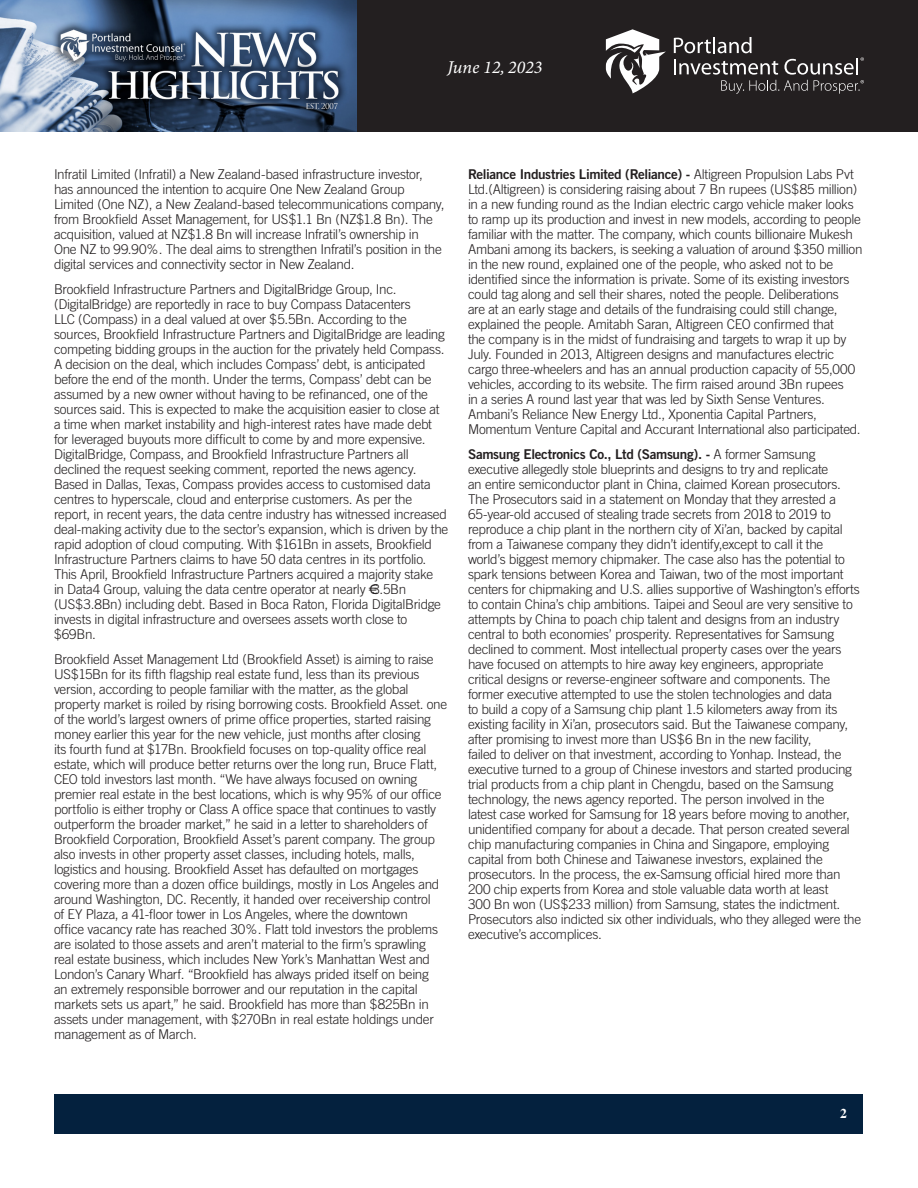
<style>
.page{position:relative;width:918px;height:1188px;background:#fff}
.page>*{position:absolute;margin:0;border:0;box-sizing:border-box;transform-origin:0 0}
.t1{font:italic 18px "Minion Variable Concept";color:#fff}
.Article_-_Body{font:300 13.5px/15px "Trade Gothic";letter-spacing:-.02em;color:#231f20}
.t2{font:700 13.5px "Times";color:#fff}
.s1{font-family:"Trade Gothic Bold Two";font-weight:400}
</style>
<div class="page">
<div style="left:356px;top:0;width:562px;height:132px;background:#231f20"></div>
<img style="left:0;top:0;width:356px;height:132px">
<svg style="left:674px;top:37px;width:190px;height:57px"></svg>
<svg style="left:606px;top:29px;width:60px;height:64px"></svg>
<div style="left:55px;top:1094px;width:808px;height:39px;background:#04213e"></div>
<h1 class="t1" style="left:447px;top:55px;width:97px">June 12, 2023</h1>
<p class="Article_-_Body" style="left:54px;top:167px;width:392px">Infratil Limited (Infratil) a New Zealand-based infrastructure investor, has announced the intention to acquire One New Zealand Group Limited (One NZ), a New Zealand-based telecommunications company, from Brookfield Asset Management, for US$1.1 Bn (NZ$1.8 Bn). The acquisition, valued at NZ$1.8 Bn will increase Infratil’s ownership in One NZ to 99.90%. The deal aims to strengthen Infratil’s position in the digital services and connectivity sector in New Zealand.</p>
<p class="Article_-_Body" style="left:54px;top:281px;width:396px">Brookfield Infrastructure Partners and DigitalBridge Group, Inc. (DigitalBridge) are reportedly in race to buy Compass Datacenters<br>LLC (Compass) in a deal valued at over $5.5Bn. According to the sources, Brookfield Infrastructure Partners and DigitalBridge are leading competing bidding groups in the auction for the privately held Compass.<br>A decision on the deal, which includes Compass’ debt, is anticipated before the end of the month. Under the terms, Compass’ debt can be assumed by a new owner without having to be refinanced, one of the sources said. This is expected to make the acquisition easier to close at a time when market instability and high-interest rates have made debt for leveraged buyouts more difficult to come by and more expensive.<br>DigitalBridge, Compass, and Brookfield Infrastructure Partners all declined the request seeking comment, reported the news agency.<br>Based in Dallas, Texas, Compass provides access to customised data centres to hyperscale, cloud and enterprise customers. As per the report, in recent years, the data centre industry has witnessed increased deal-making activity due to the sector’s expansion, which is driven by the rapid adoption of cloud computing. With $161Bn in assets, Brookfield Infrastructure Partners claims to have 50 data centres in its portfolio.<br>This April, Brookfield Infrastructure Partners acquired a majority stake<br>in Data4 Group, valuing the data centre operator at nearly €3.5Bn (US$3.8Bn) including debt. Based in Boca Raton, Florida DigitalBridge invests in digital infrastructure and oversees assets worth close to $69Bn.</p>
<p class="Article_-_Body" style="left:54px;top:651px;width:395px">Brookfield Asset Management Ltd (Brookfield Asset) is aiming to raise US$15Bn for its fifth flagship real estate fund, less than its previous version, according to people familiar with the matter, as the global property market is roiled by rising borrowing costs. Brookfield Asset. one of the world’s largest owners of prime office properties, started raising money earlier this year for the new vehicle, just months after closing<br>its fourth fund at $17Bn. Brookfield focuses on top-quality office real estate, which will produce better returns over the long run, Bruce Flatt, CEO told investors last month. “We have always focused on owning premier real estate in the best locations, which is why 95% of our office portfolio is either trophy or Class A office space that continues to vastly outperform the broader market,” he said in a letter to shareholders of Brookfield Corporation, Brookfield Asset’s parent company. The group also invests in other property asset classes, including hotels, malls, logistics and housing. Brookfield Asset has defaulted on mortgages covering more than a dozen office buildings, mostly in Los Angeles and around Washington, DC. Recently, it handed over receivership control<br>of EY Plaza, a 41-floor tower in Los Angeles, where the downtown<br>office vacancy rate has reached 30%. Flatt told investors the problems are isolated to those assets and aren’t material to the firm’s sprawling real estate business, which includes New York’s Manhattan West and London’s Canary Wharf. “Brookfield has always prided itself on being<br>an extremely responsible borrower and our reputation in the capital markets sets us apart,” he said. Brookfield has more than $825Bn in assets under management, with $270Bn in real estate holdings under management as of March.</p>
<p class="Article_-_Body" style="left:468px;top:167px;width:396px"><span class="s1">Reliance Industries Limited (Reliance) -</span> Altigreen Propulsion Labs Pvt Ltd.(Altigreen) is considering raising about 7 Bn rupees (US$85 million) in a new funding round as the Indian electric cargo vehicle maker looks to ramp up its production and invest in new models, according to people familiar with the matter. The company, which counts billionaire Mukesh Ambani among its backers, is seeking a valuation of around $350 million in the new round, explained one of the people, who asked not to be identified since the information is private. Some of its existing investors could tag along and sell their shares, noted the people. Deliberations<br>are at an early stage and details of the fundraising could still change, explained the people. Amitabh Saran, Altigreen CEO confirmed that<br>the company is in the midst of fundraising and targets to wrap it up by July. Founded in 2013, Altigreen designs and manufactures electric cargo three-wheelers and has an annual production capacity of 55,000 vehicles, according to its website. The firm raised around 3Bn rupees<br>in a series A round last year that was led by Sixth Sense Ventures.<br>Ambani’s Reliance New Energy Ltd., Xponentia Capital Partners, Momentum Venture Capital and Accurant International also participated.</p>
<p class="Article_-_Body" style="left:468px;top:447px;width:395px"><span class="s1">Samsung Electronics Co., Ltd (Samsung). -</span> A former Samsung executive allegedly stole blueprints and designs to try and replicate<br>an entire semiconductor plant in China, claimed Korean prosecutors.<br>The Prosecutors said in a statement on Monday that they arrested a 65-year-old accused of stealing trade secrets from 2018 to 2019 to reproduce a chip plant in the northern city of Xi’an, backed by capital from a Taiwanese company they didn’t identify,except to call it the world’s biggest memory chipmaker. The case also has the potential to spark tensions between Korea and Taiwan, two of the most important centers for chipmaking and U.S. allies supportive of Washington’s efforts to contain China’s chip ambitions. Taipei and Seoul are very sensitive to attempts by China to poach chip talent and designs from an industry central to both economies’ prosperity. Representatives for Samsung declined to comment. Most intellectual property cases over the years have focused on attempts to hire away key engineers, appropriate critical designs or reverse-engineer software and components. The former executive attempted to use the stolen technologies and data<br>to build a copy of a Samsung chip plant 1.5 kilometers away from its existing facility in Xi’an, prosecutors said. But the Taiwanese company, after promising to invest more than US$6 Bn in the new facility,<br>failed to deliver on that investment, according to Yonhap. Instead, the executive turned to a group of Chinese investors and started producing trial products from a chip plant in Chengdu, based on the Samsung technology, the news agency reported. The person involved in the<br>latest case worked for Samsung for 18 years before moving to another, unidentified company for about a decade. That person created several chip manufacturing companies in China and Singapore, employing capital from both Chinese and Taiwanese investors, explained the prosecutors. In the process, the ex-Samsung official hired more than 200 chip experts from Korea and stole valuable data worth at least<br>300 Bn won (US$233 million) from Samsung, states the indictment.<br>Prosecutors also indicted six other individuals, who they alleged were the executive’s accomplices.</p>
<p class="t2" style="left:840px;top:1100px;width:8px">2</p>
</div>
